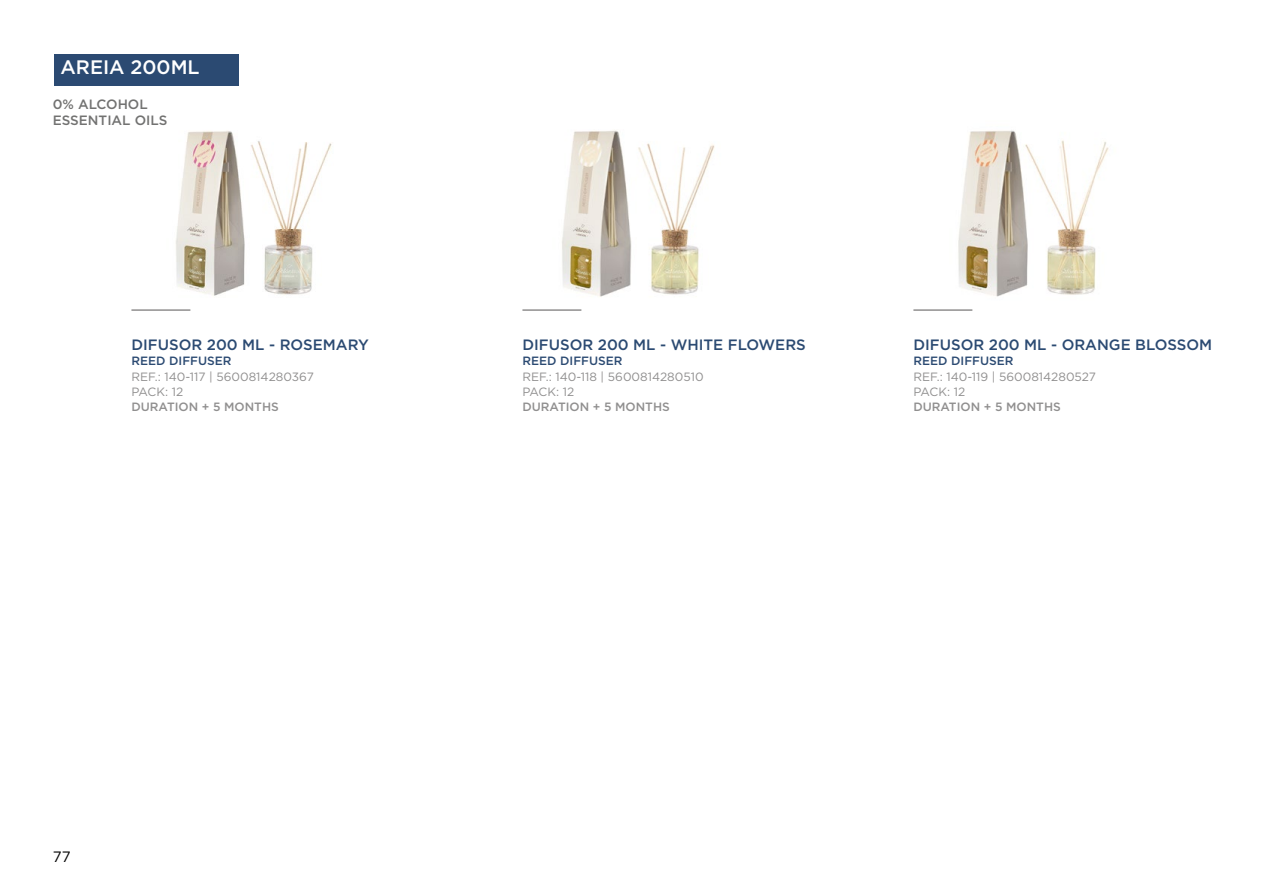
<style>
.page{position:relative;width:1263px;height:893px;background:#fff}
.page>*{position:absolute;margin:0;border:0;box-sizing:border-box;transform-origin:0 0}
.t1{font:500 19.5px "Gotham";color:#fff}
.t2{font:500 15px "Gotham";color:#2b4a72}
.t3{font:15px "Gotham";color:#000}
.t4{font:500 13.5px/16.2px "Gotham";color:#727271}
.t5{font:12px/15px "Gotham";color:#908f8f}
.t6{font:500 12px "Gotham";color:#908f8f}
.t7{font:500 12px "Gotham";color:#2b4a72}
</style>
<div class="page">
<img style="left:175px;top:131px;width:157px;height:180px">
<div style="left:54px;top:54px;width:185px;height:31px;background:#2b4a72"></div>
<img style="left:562px;top:130px;width:153px;height:181px">
<img style="left:958px;top:130px;width:151px;height:181px">
<hr style="left:131px;top:309px;width:59px;height:2px;background:#908f8f">
<hr style="left:913px;top:309px;width:59px;height:2px;background:#908f8f">
<hr style="left:522px;top:309px;width:59px;height:2px;background:#908f8f">
<h1 class="t1" style="left:61px;top:55px;width:141px">AREIA 200ML</h1>
<p class="t4" style="left:53px;top:96px;width:116px">0% ALCOHOL<br>ESSENTIAL OILS</p>
<p class="t2" style="left:131px;top:335px;width:239px">DIFUSOR 200 ML - ROSEMARY</p>
<p class="t7" style="left:131px;top:353px;width:102px">REED DIFFUSER</p>
<p class="t5" style="left:131px;top:368px;width:184px">REF.: 140-117 | 5600814280367<br>PACK: 12</p>
<p class="t6" style="left:131px;top:398px;width:149px">DURATION + 5 MONTHS</p>
<p class="t2" style="left:522px;top:335px;width:285px">DIFUSOR 200 ML - WHITE FLOWERS</p>
<p class="t7" style="left:522px;top:353px;width:102px">REED DIFFUSER</p>
<p class="t5" style="left:522px;top:368px;width:183px">REF.: 140-118 | 5600814280510<br>PACK: 12</p>
<p class="t6" style="left:522px;top:398px;width:149px">DURATION + 5 MONTHS</p>
<p class="t2" style="left:913px;top:335px;width:300px">DIFUSOR 200 ML - ORANGE BLOSSOM</p>
<p class="t7" style="left:913px;top:353px;width:102px">REED DIFFUSER</p>
<p class="t5" style="left:913px;top:368px;width:184px">REF.: 140-119 | 5600814280527<br>PACK: 12</p>
<p class="t6" style="left:913px;top:398px;width:149px">DURATION + 5 MONTHS</p>
<p class="t3" style="left:53px;top:847px;width:19px">77</p>
</div>
